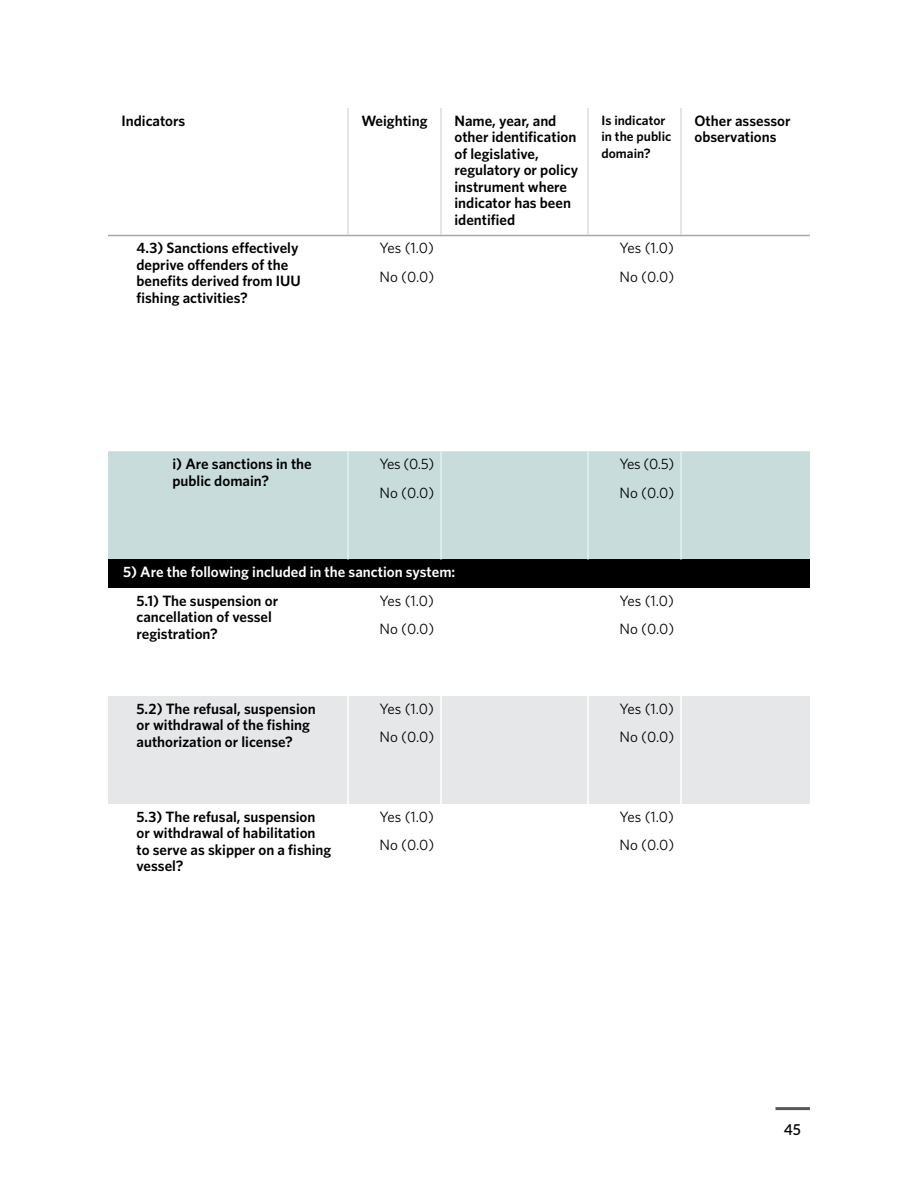
<style>
.page{position:relative;width:918px;height:1188px;background:#fff}
.page>*{position:absolute;margin:0;border:0;box-sizing:border-box;transform-origin:0 0}
.t1{font:600 15px/16.5px "Whitney";color:#000}
.t2{font:15px/28.5px "Whitney";color:#000}
.t3{font:600 15px "Whitney";color:#fff}
.t4{font:600 15px "Lato";color:#000}
.t5{font:600 13.5px/16.5px "Whitney";color:#000}
</style>
<div class="page">
<hr style="left:776px;top:1107px;width:34px;height:3px;background:#58595b">
<div style="left:108px;top:696px;width:702px;height:108px;background:#e6e7e8"></div>
<div style="left:108px;top:560px;width:702px;height:28px;background:#000"></div>
<hr style="left:347px;top:696px;width:2px;height:108px;background:#fff">
<hr style="left:440px;top:696px;width:2px;height:108px;background:#fff">
<hr style="left:587px;top:696px;width:2px;height:108px;background:#fff">
<hr style="left:680px;top:696px;width:2px;height:108px;background:#fff">
<div style="left:108px;top:452px;width:702px;height:108px;background:#c9dcdc"></div>
<svg style="left:108px;top:234px;width:702px;height:1px"></svg>
<hr style="left:108px;top:235px;width:240px;height:1px;background:#a7a9ac">
<hr style="left:348px;top:235px;width:93px;height:1px;background:#a7a9ac">
<hr style="left:441px;top:235px;width:147px;height:1px;background:#a7a9ac">
<hr style="left:588px;top:235px;width:93px;height:1px;background:#a7a9ac">
<hr style="left:681px;top:235px;width:129px;height:1px;background:#a7a9ac">
<hr style="left:347px;top:108px;width:2px;height:127px;background:#dcddde">
<hr style="left:440px;top:108px;width:2px;height:127px;background:#dcddde">
<hr style="left:587px;top:108px;width:2px;height:127px;background:#dcddde">
<hr style="left:680px;top:108px;width:2px;height:127px;background:#dcddde">
<p class="t1" style="left:122px;top:112px;width:65px">Indicators</p>
<p class="t1" style="left:362px;top:112px;width:68px">Weighting</p>
<p class="t1" style="left:454px;top:112px;width:125px">Name, year, and other identification of legislative, regulatory or policy instrument where indicator has been identified</p>
<p class="t5" style="left:602px;top:112px;width:71px">Is indicator in the public domain?</p>
<p class="t1" style="left:694px;top:112px;width:98px">Other assessor observations</p>
<p class="t1" style="left:136px;top:240px;width:166px">4.3) Sanctions effectively deprive offenders of the benefits derived from IUU fishing activities?</p>
<p class="t2" style="left:380px;top:234px;width:56px">Yes (1.0)<br>No (0.0)</p>
<p class="t2" style="left:620px;top:234px;width:56px">Yes (1.0)<br>No (0.0)</p>
<p class="t1" style="left:173px;top:456px;width:141px">i) Are sanctions in the public domain?</p>
<p class="t2" style="left:380px;top:450px;width:56px">Yes (0.5)<br>No (0.0)</p>
<p class="t2" style="left:620px;top:450px;width:56px">Yes (0.5)<br>No (0.0)</p>
<p class="t3" style="left:123px;top:562px;width:334px">5) Are the following included in the sanction system:</p>
<p class="t1" style="left:137px;top:592px;width:143px">5.1) The suspension or cancellation of vessel registration?</p>
<p class="t2" style="left:380px;top:586px;width:56px">Yes (1.0)<br>No (0.0)</p>
<p class="t2" style="left:620px;top:586px;width:56px">Yes (1.0)<br>No (0.0)</p>
<p class="t1" style="left:137px;top:700px;width:181px">5.2) The refusal, suspension or withdrawal of the fishing authorization or license?</p>
<p class="t2" style="left:380px;top:694px;width:56px">Yes (1.0)<br>No (0.0)</p>
<p class="t2" style="left:620px;top:694px;width:56px">Yes (1.0)<br>No (0.0)</p>
<p class="t1" style="left:137px;top:808px;width:196px">5.3) The refusal, suspension or withdrawal of habilitation to serve as skipper on a fishing vessel?</p>
<p class="t2" style="left:380px;top:802px;width:56px">Yes (1.0)<br>No (0.0)</p>
<p class="t2" style="left:620px;top:802px;width:56px">Yes (1.0)<br>No (0.0)</p>
<p class="t4" style="left:784px;top:1119px;width:19px">45</p>
</div>
